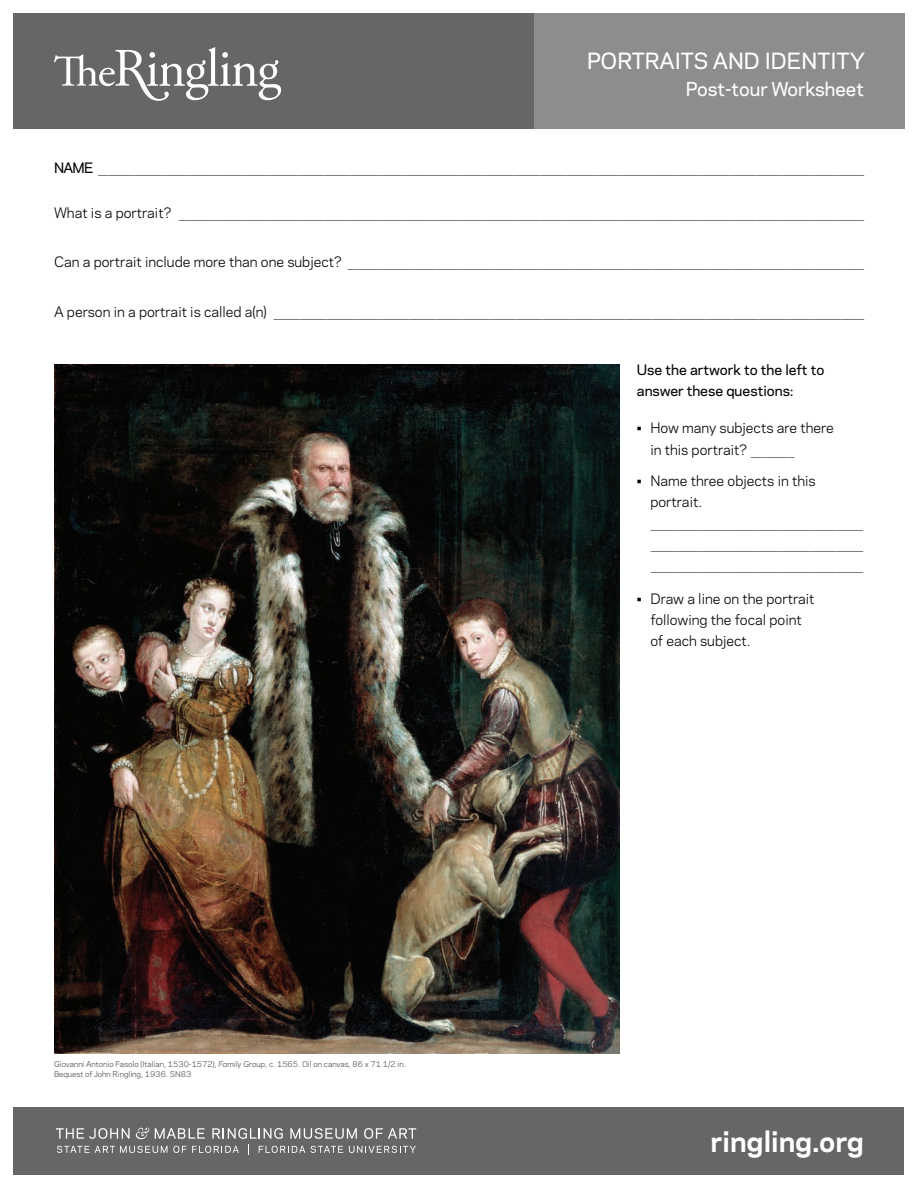
<style>
.page{position:relative;width:918px;height:1188px;background:#fff}
.page>*{position:absolute;margin:0;border:0;box-sizing:border-box;transform-origin:0 0}
.t1{font:700 27px "Galaxie Polaris";color:#fff}
.t2{font:500 21px "Galaxie Polaris";color:#fff}
.t3{font:500 18px "Galaxie Polaris";color:#fff}
.t4{font:300 13.5px/21px "Galaxie Polaris";color:#040503;text-align:justify}
.t5{font:13.5px/21px "Galaxie Polaris";color:#040503}
.t6{font:500 13.5px/21px "Galaxie Polaris";color:#040503}
.t7{font:7.5px/10.5px "Galaxie Polaris";color:#4c4c4c}
.s1{font-weight:500}
.s2{font-weight:400}
.s3{font-style:italic}
.s4{font-weight:300}
</style>
<div class="page">
<div style="left:14px;top:1107px;width:890px;height:67px;background:#666"></div>
<div style="left:14px;top:14px;width:890px;height:115px;background:#666"></div>
<div style="left:534px;top:14px;width:370px;height:115px;background:#8d8d8d"></div>
<svg style="left:54px;top:47px;width:227px;height:54px"></svg>
<svg style="left:56px;top:1128px;width:360px;height:26px"></svg>
<img style="left:54px;top:364px;width:566px;height:689px">
<h2 class="t2" style="left:587px;top:45px;width:279px">PORTRAITS AND IDENTITY</h2>
<h3 class="t3" style="left:686px;top:75px;width:180px">Post-tour Worksheet</h3>
<p class="t4" style="left:54px;top:157px;width:812px"><span class="s1">NAME</span> ___________________________________________________________________________________________________________________________________________________________________________________________________________________________________</p>
<p class="t4" style="left:54px;top:202px;width:812px"><span class="s2">What is a portrait?</span> ___________________________________________________________________________________________________________________________________________________________________________________________________________</p>
<p class="t4" style="left:54px;top:251px;width:812px"><span class="s2">Can a portrait include more than one subject?</span> _________________________________________________________________________________________________________________________________________________________</p>
<p class="t4" style="left:54px;top:300px;width:812px"><span class="s2">A person in a portrait is called a(n)</span> _______________________________________________________________________________________________________________________________________________________________________________</p>
<p class="t7" style="left:54px;top:1058px;width:353px">Giovanni Antonio Fasolo (Italian, 1530-1572), <span class="s3">Family Group</span>, c. 1565. Oil on canvas, 86 x 71 1/2 in.<br>Bequest of John Ringling, 1936. SN83</p>
<p class="t6" style="left:637px;top:359px;width:189px">Use the artwork to the left to answer these questions:</p>
<p class="t5" style="left:650px;top:417px;width:185px;text-indent:-14px">• How many subjects are there in this portrait? <span class="s4">_____________</span></p>
<p class="t5" style="left:650px;top:469px;width:167px;text-indent:-14px">• Name three objects in this portrait.</p>
<p class="t4" style="left:650px;top:511px;width:215px">_______________________________________________________________ _______________________________________________________________ _______________________________________________________________</p>
<p class="t5" style="left:650px;top:588px;width:166px;text-indent:-14px">• Draw a line on the portrait following the focal point of each subject.</p>
<h1 class="t1" style="left:711px;top:1121px;width:155px">ringling.org</h1>
</div>
